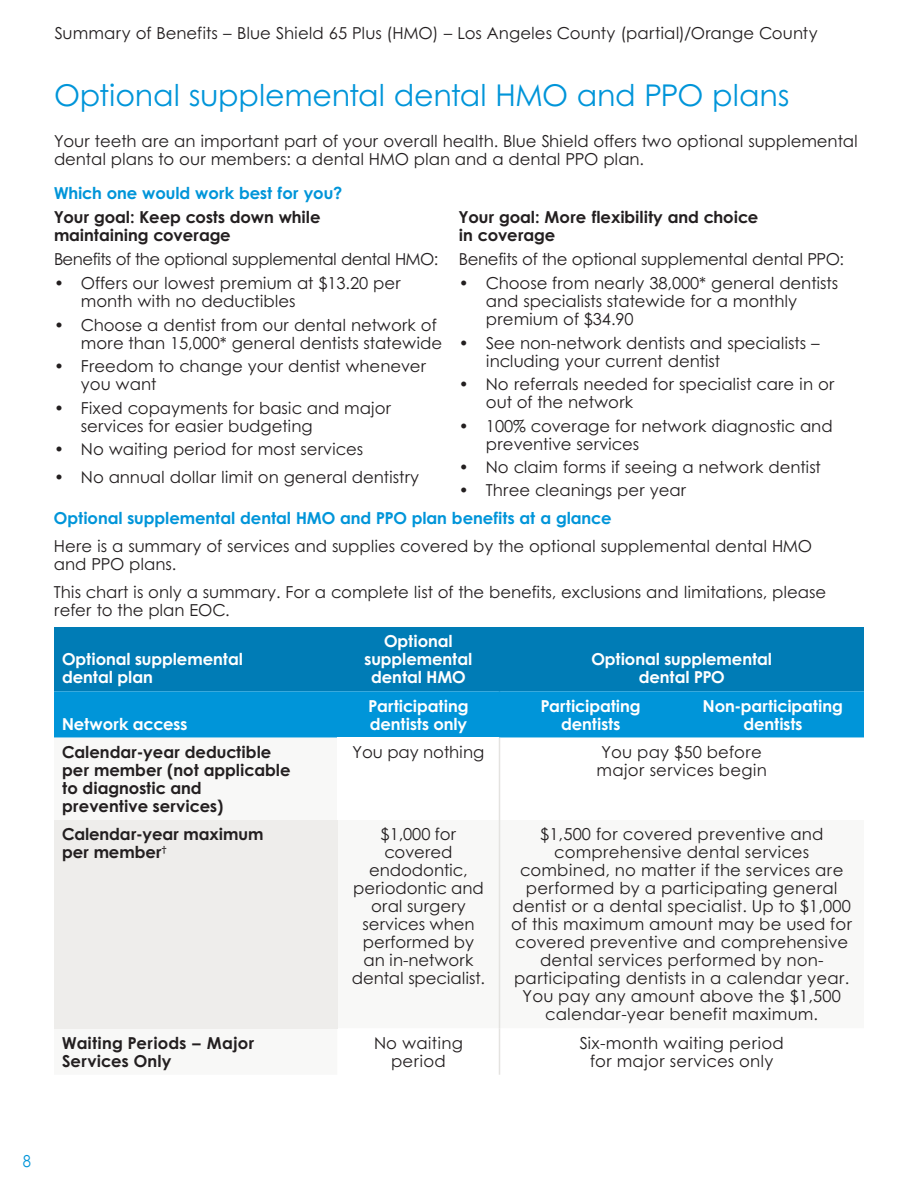
<style>
.page{position:relative;width:918px;height:1188px;background:#fff}
.page>*{position:absolute;margin:0;border:0;box-sizing:border-box;transform-origin:0 0}
.t1{font:30px "Century Gothic B";letter-spacing:-.01em;color:#0095d9}
.t2{font:16.5px/18px "Century Gothic B";letter-spacing:-.005em;color:#231f20}
.t3{font:700 16.5px/18px "Century Gothic B";letter-spacing:-.005em;color:#231f20}
.t4{font:700 16.5px/18px "Century Gothic B";letter-spacing:-.005em;color:#fff;text-align:center}
.t5{font:16.5px "Century Gothic B";letter-spacing:-.025em;color:#231f20}
.t6{font:700 16.5px "Century Gothic B";letter-spacing:-.005em;color:#0095d9}
.t7{font:16.5px "Century Gothic B";color:#0095d9;scale:.9 1}
</style>
<div class="page">
<div style="left:54px;top:627px;width:810px;height:64px;background:#007cb6"></div>
<div style="left:54px;top:691px;width:810px;height:47px;background:#0095d9"></div>
<div style="left:54px;top:820px;width:284px;height:208px;background:#eeedeb"></div>
<hr style="left:499px;top:738px;width:1px;height:82px;background:#e4e3e0">
<hr style="left:499px;top:820px;width:1px;height:208px;background:#e4e3e0">
<hr style="left:499px;top:1028px;width:1px;height:47px;background:#e4e3e0">
<hr style="left:499px;top:627px;width:1px;height:64px;background:#007cb6">
<p class="t2" style="left:55px;top:24px;width:765px">Summary of Benefits – Blue Shield 65 Plus (HMO) – Los Angeles County (partial)/Orange County</p>
<h1 class="t1" style="left:54px;top:76px;width:737px">Optional supplemental dental HMO and PPO plans</h1>
<p class="t2" style="left:54px;top:132px;width:805px">Your teeth are an important part of your overall health. Blue Shield offers two optional supplemental dental plans to our members: a dental HMO plan and a dental PPO plan.</p>
<p class="t6" style="left:54px;top:183px;width:290px">Which one would work best for you?</p>
<p class="t3" style="left:54px;top:208px;width:268px">Your goal: Keep costs down while maintaining coverage</p>
<p class="t3" style="left:459px;top:208px;width:301px">Your goal: More flexibility and choice in coverage</p>
<p class="t5" style="left:54px;top:249px;width:792px">Benefits of the optional supplemental dental HMO: Benefits of the optional supplemental dental PPO:</p>
<p class="t2" style="left:81px;top:274px;width:321px;text-indent:-27px">• Offers our lowest premium at $13.20 per month with no deductibles</p>
<p class="t2" style="left:81px;top:316px;width:363px;text-indent:-27px">• Choose a dentist from our dental network of more than 15,000* general dentists statewide</p>
<p class="t2" style="left:81px;top:357px;width:347px;text-indent:-27px">• Freedom to change your dentist whenever you want</p>
<p class="t2" style="left:81px;top:398px;width:312px;text-indent:-27px">• Fixed copayments for basic and major services for easier budgeting</p>
<p class="t2" style="left:54px;top:440px;width:311px">• No waiting period for most services</p>
<p class="t2" style="left:54px;top:468px;width:367px">• No annual dollar limit on general dentistry</p>
<p class="t2" style="left:486px;top:274px;width:354px;text-indent:-27px">• Choose from nearly 38,000* general dentists and specialists statewide for a monthly premium of $34.90</p>
<p class="t2" style="left:486px;top:334px;width:336px;text-indent:-27px">• See non-network dentists and specialists – including your current dentist</p>
<p class="t2" style="left:486px;top:375px;width:350px;text-indent:-27px">• No referrals needed for specialist care in or out of the network</p>
<p class="t2" style="left:486px;top:416px;width:348px;text-indent:-27px">• 100% coverage for network diagnostic and preventive services</p>
<p class="t2" style="left:459px;top:458px;width:363px">• No claim forms if seeing a network dentist</p>
<p class="t2" style="left:459px;top:481px;width:229px">• Three cleanings per year</p>
<p class="t6" style="left:54px;top:508px;width:559px">Optional supplemental dental HMO and PPO plan benefits at a glance</p>
<p class="t2" style="left:54px;top:537px;width:760px">Here is a summary of services and supplies covered by the optional supplemental dental HMO and PPO plans.</p>
<p class="t2" style="left:54px;top:582px;width:774px">This chart is only a summary. For a complete list of the benefits, exclusions and limitations, please refer to the plan EOC.</p>
<p class="t4" style="left:62px;top:650px;width:182px;text-align:left">Optional supplemental dental plan</p>
<p class="t4" style="left:365px;top:632px;width:109px">Optional supplemental dental HMO</p>
<p class="t4" style="left:591px;top:650px;width:182px">Optional supplemental dental PPO</p>
<p class="t4" style="left:62px;top:714px;width:127px">Network access</p>
<p class="t4" style="left:369px;top:696px;width:101px;text-align:left">Participating dentists only</p>
<p class="t4" style="left:541px;top:696px;width:101px">Participating dentists</p>
<p class="t4" style="left:703px;top:696px;width:141px">Non-participating dentists</p>
<p class="t3" style="left:62px;top:743px;width:230px">Calendar-year deductible per member (not applicable to diagnostic and preventive services)</p>
<p class="t2" style="left:353px;top:743px;width:133px">You pay nothing</p>
<p class="t2" style="left:597px;top:743px;width:172px">You pay $50 before major services begin</p>
<p class="t3" style="left:62px;top:825px;width:203px">Calendar-year maximum per member<sup>†</sup></p>
<p class="t2" style="left:352px;top:825px;width:135px;text-align:center">$1,000 for covered endodontic, periodontic and oral surgery services when performed by an in-network dental specialist.</p>
<p class="t2" style="left:511px;top:825px;width:342px;text-align:center">$1,500 for covered preventive and comprehensive dental services combined, no matter if the services are performed by a participating general dentist or a dental specialist. Up to $1,000 of this maximum amount may be used for covered preventive and comprehensive dental services performed by non&shy;participating dentists in a calendar year.<br>You pay any amount above the $1,500 calendar-year benefit maximum.</p>
<p class="t3" style="left:62px;top:1033px;width:194px">Waiting Periods – Major<br>Services Only</p>
<p class="t2" style="left:374px;top:1033px;width:90px;text-align:center">No waiting period</p>
<p class="t2" style="left:580px;top:1033px;width:206px;text-align:center">Six-month waiting period for major services only</p>
<p class="t7" style="left:23px;top:1151px;width:11px">8</p>
</div>
